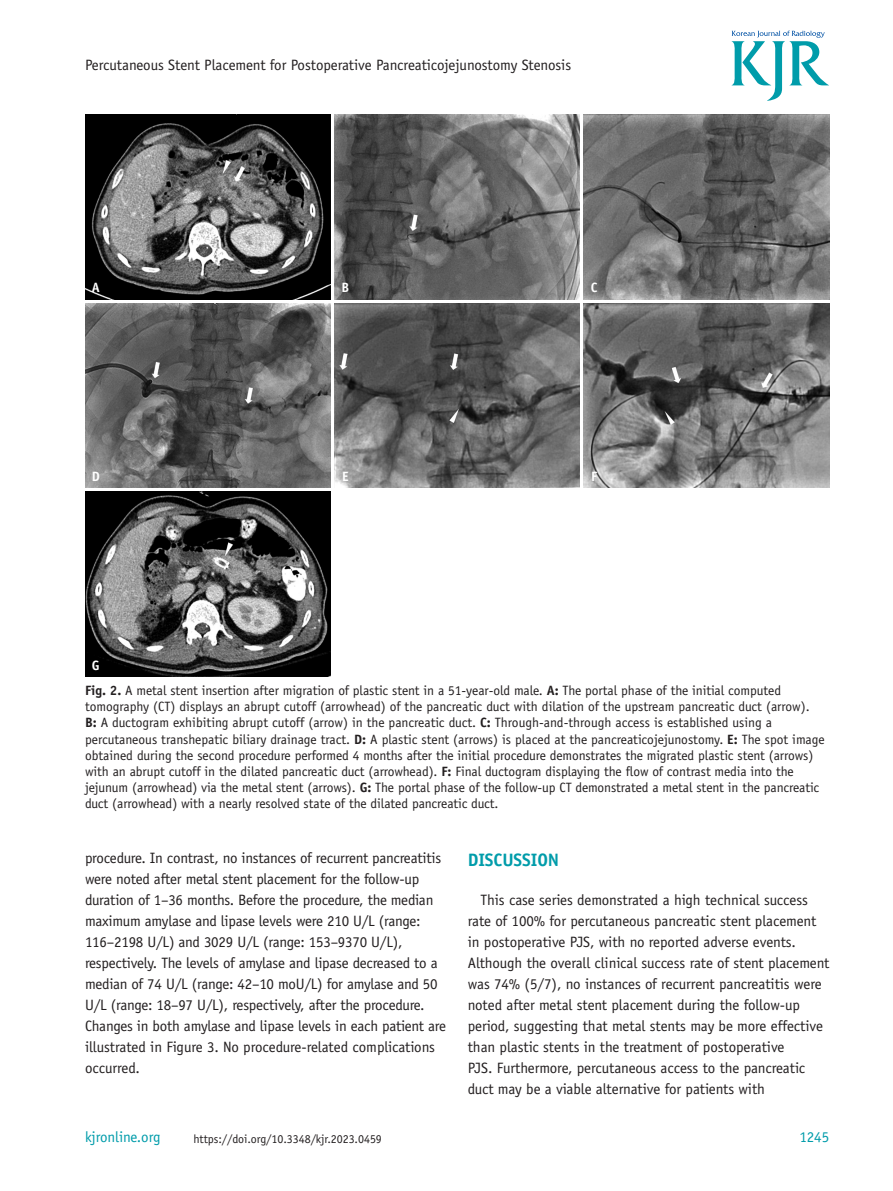
<style>
.page{position:relative;width:893px;height:1191px;background:#fff}
.page>*{position:absolute;margin:0;border:0;box-sizing:border-box;transform-origin:0 0}
.큰제목{font:700 18px "Officina Sans Std";letter-spacing:-.005em;color:#009caa}
.본문{font:15px/21px "Officina Sans Std";letter-spacing:-.015em;color:#231f20}
.t1{font:15px "Officina Sans Std";letter-spacing:-.005em;color:#009caa}
.그림제목{font:13.5px/16.2px "Officina Sans Std";letter-spacing:-.005em;color:#231f20}
.t2{font:700 13.5px "Officina Sans Std";color:#fff}
.t3{font:12px "Officina Sans Std";letter-spacing:-.005em;color:#231f20}
.s1{font-weight:700}
</style>
<div class="page">
<svg style="left:732px;top:31px;width:97px;height:70px"></svg>
<img style="left:85px;top:115px;width:246px;height:184px">
<img style="left:335px;top:115px;width:244px;height:184px">
<img style="left:584px;top:115px;width:245px;height:184px">
<img style="left:85px;top:303px;width:246px;height:184px">
<img style="left:335px;top:303px;width:244px;height:184px">
<img style="left:584px;top:303px;width:245px;height:184px">
<img style="left:85px;top:492px;width:246px;height:184px">
<p class="본문" style="left:85px;top:54px;width:488px">Percutaneous Stent Placement for Postoperative Pancreaticojejunostomy Stenosis</p>
<p class="t2" style="left:92px;top:279px;width:10px">A</p>
<p class="t2" style="left:92px;top:468px;width:10px">D</p>
<p class="t2" style="left:92px;top:657px;width:9px">G</p>
<p class="t2" style="left:342px;top:279px;width:9px">B</p>
<p class="t2" style="left:342px;top:468px;width:8px">E</p>
<p class="t2" style="left:591px;top:279px;width:8px">C</p>
<p class="t2" style="left:591px;top:468px;width:8px">F</p>
<p class="그림제목" style="left:85px;top:682px;width:741px"><span class="s1">Fig. 2.</span> A metal stent insertion after migration of plastic stent in a 51-year-old male. <span class="s1">A:</span> The portal phase of the initial computed tomography (CT) displays an abrupt cutoff (arrowhead) of the pancreatic duct with dilation of the upstream pancreatic duct (arrow).<br><span class="s1">B:</span> A ductogram exhibiting abrupt cutoff (arrow) in the pancreatic duct. <span class="s1">C:</span> Through-and-through access is established using a percutaneous transhepatic biliary drainage tract. <span class="s1">D:</span> A plastic stent (arrows) is placed at the pancreaticojejunostomy. <span class="s1">E:</span> The spot image obtained during the second procedure performed 4 months after the initial procedure demonstrates the migrated plastic stent (arrows) with an abrupt cutoff in the dilated pancreatic duct (arrowhead). <span class="s1">F:</span> Final ductogram displaying the flow of contrast media into the jejunum (arrowhead) via the metal stent (arrows). <span class="s1">G:</span> The portal phase of the follow-up CT demonstrated a metal stent in the pancreatic duct (arrowhead) with a nearly resolved state of the dilated pancreatic duct.</p>
<p class="본문" style="left:85px;top:847px;width:363px">procedure. In contrast, no instances of recurrent pancreatitis were noted after metal stent placement for the follow-up duration of 1–36 months. Before the procedure, the median maximum amylase and lipase levels were 210 U/L (range:<br>116–2198 U/L) and 3029 U/L (range: 153–9370 U/L), respectively. The levels of amylase and lipase decreased to a median of 74 U/L (range: 42–10 moU/L) for amylase and 50<br>U/L (range: 18–97 U/L), respectively, after the procedure.<br>Changes in both amylase and lipase levels in each patient are illustrated in Figure 3. No procedure-related complications occurred.</p>
<p class="큰제목" style="left:468px;top:848px;width:93px">DISCUSSION</p>
<p class="본문" style="left:468px;top:889px;width:363px;text-indent:13px">This case series demonstrated a high technical success rate of 100% for percutaneous pancreatic stent placement in postoperative PJS, with no reported adverse events.<br>Although the overall clinical success rate of stent placement was 74% (5/7), no instances of recurrent pancreatitis were noted after metal stent placement during the follow-up period, suggesting that metal stents may be more effective than plastic stents in the treatment of postoperative<br>PJS. Furthermore, percutaneous access to the pancreatic duct may be a viable alternative for patients with</p>
<p class="t1" style="left:85px;top:1128px;width:77px">kjronline.org</p>
<p class="t3" style="left:194px;top:1132px;width:190px">https://doi.org/10.3348/kjr.2023.0459</p>
<p class="t1" style="left:799px;top:1128px;width:31px">1245</p>
</div>
